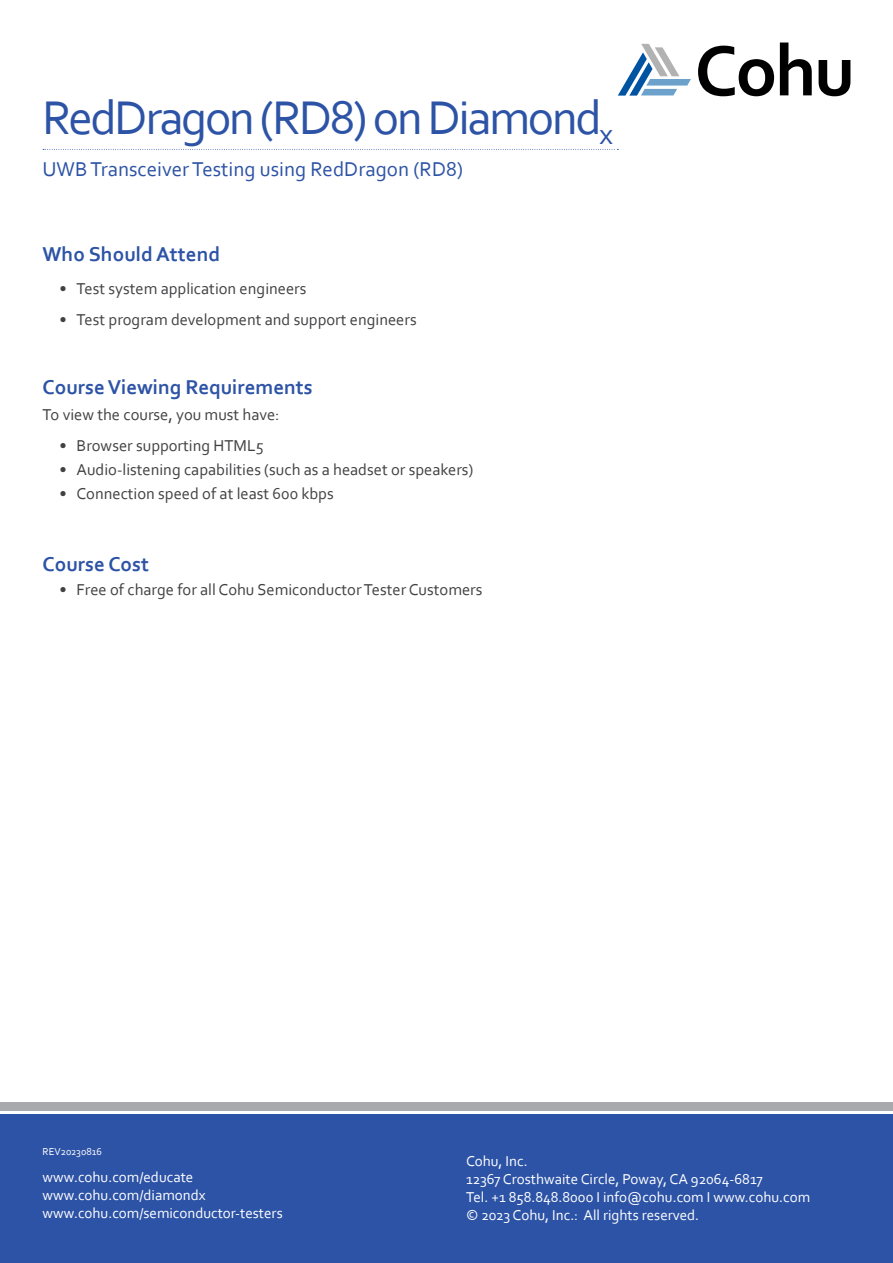
<style>
.page{position:relative;width:893px;height:1263px;background:#fff}
.page>*{position:absolute;margin:0;border:0;box-sizing:border-box;transform-origin:0 0}
.t1{font:49.5px "Corbel";letter-spacing:-.05em;color:#2d53a6}
.t2{font:700 21px "Corbel";color:#2d53a6}
.t3{font:21px "Corbel";color:#2d53a6}
.t4{font:16.5px "Corbel";color:#414042}
.t5{font:15px/18px "Corbel";color:#fff}
.t6{font:10.5px "Corbel";color:#fff}
</style>
<div class="page">
<svg style="left:618px;top:44px;width:73px;height:52px"></svg>
<svg style="left:698px;top:46px;width:76px;height:50px"></svg>
<svg style="left:780px;top:43px;width:32px;height:52px"></svg>
<svg style="left:819px;top:60px;width:31px;height:36px"></svg>
<svg style="left:43px;top:149px;width:575px;height:1px"></svg>
<div style="left:0;top:1114px;width:893px;height:149px;background:#2d53a6"></div>
<div style="left:0;top:1103px;width:893px;height:8px;background:#a7a9ac"></div>
<h1 class="t1" style="left:43px;top:99px;width:572px">RedDragon (RD8) on Diamond<sub>x</sub></h1>
<p class="t3" style="left:43px;top:161px;width:422px">UWB Transceiver Testing using RedDragon (RD8)</p>
<p class="t2" style="left:43px;top:245px;width:179px">Who Should Attend</p>
<p class="t4" style="left:60px;top:282px;width:248px">• Test system application engineers</p>
<p class="t4" style="left:60px;top:313px;width:359px">• Test program development and support engineers</p>
<p class="t2" style="left:43px;top:379px;width:272px">Course Viewing Requirements</p>
<p class="t4" style="left:43px;top:408px;width:239px">To view the course, you must have:</p>
<p class="t4" style="left:60px;top:440px;width:206px">• Browser supporting HTML5</p>
<p class="t4" style="left:60px;top:463px;width:415px">• Audio-listening capabilities (such as a headset or speakers)</p>
<p class="t4" style="left:60px;top:487px;width:276px">• Connection speed of at least 600 kbps</p>
<p class="t2" style="left:43px;top:556px;width:108px">Course Cost</p>
<p class="t4" style="left:60px;top:583px;width:424px">• Free of charge for all Cohu Semiconductor Tester Customers</p>
<p class="t6" style="left:43px;top:1147px;width:61px">REV20230816</p>
<p class="t5" style="left:43px;top:1169px;width:242px">www.cohu.com/educate www.cohu.com/diamondx www.cohu.com/semiconductor-testers</p>
<p class="t5" style="left:466px;top:1154px;width:346px">Cohu, Inc.<br>12367 Crosthwaite Circle, Poway, CA 92064-6817<br>Tel. +1 858.848.8000 I info@cohu.com I www.cohu.com © 2023 Cohu, Inc.: All rights reserved.</p>
</div>
